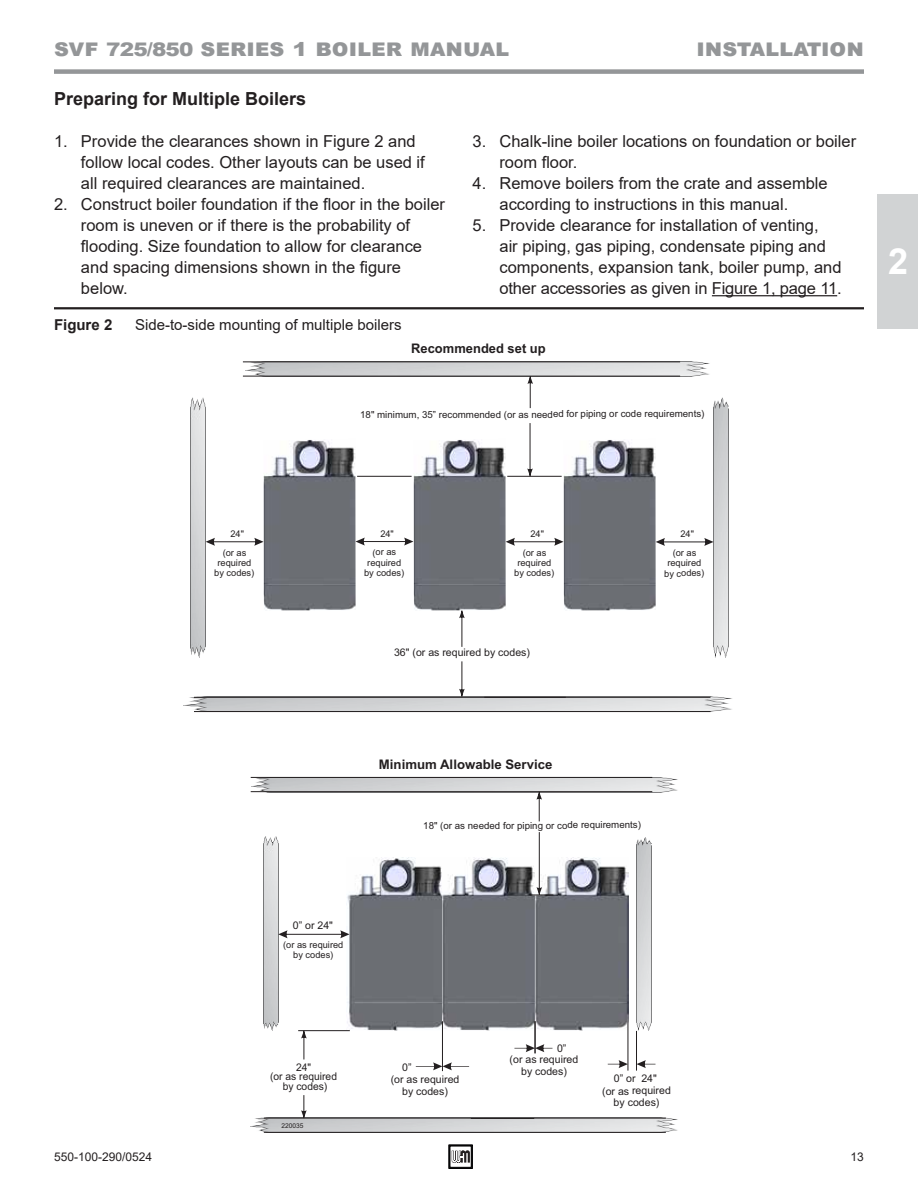
<style>
.page{position:relative;width:918px;height:1188px;background:#fff}
.page>*{position:absolute;margin:0;border:0;box-sizing:border-box;transform-origin:0 0}
.t1{font:700 36px "Arial";color:#fff}
.t2{font:900 24px "Arial";letter-spacing:.03em;color:#949698}
.t3{font:700 18px "Arial";color:#231f20}
.t4{font:16.5px/21px "Arial";color:#231f20}
.t5{font:15px "Arial";color:#231f20}
.t6{font:700 15px "Arial";color:#231f20}
.t7{font:700 13.2px "Arial";letter-spacing:-.005em;color:#231f20}
.t8{font:12px "Arial";color:#231f20}
.t9{font:10.5px/12px "Arial";letter-spacing:-.005em;color:#231f20;text-align:center}
.t10{font:9.75px "Arial";letter-spacing:-.005em;color:#231f20}
.t11{font:9.3px/10.4px "Arial";color:#231f20;text-align:center}
.t12{font:6.6px "Arial";color:#231f20}
.s1{font-size:18.75px}
.s2{font-size:19.2px}
</style>
<div class="page">
<svg style="left:449px;top:1145px;width:23px;height:23px"></svg>
<div style="left:54px;top:69px;width:810px;height:5px;background:#949698"></div>
<div style="left:878px;top:194px;width:40px;height:134px;background:#d1d3d4"></div>
<hr style="left:712px;top:295px;width:125px;height:1px;background:#231f20">
<hr style="left:54px;top:307px;width:810px;height:2px;background:#231f20">
<img style="left:637px;top:837px;width:15px;height:194px">
<img style="left:251px;top:777px;width:427px;height:15px">
<hr style="left:251px;top:777px;width:401px;height:1px;background:#231f20">
<hr style="left:251px;top:791px;width:401px;height:1px;background:#231f20">
<img style="left:251px;top:1118px;width:427px;height:15px">
<hr style="left:264px;top:1118px;width:402px;height:1px;background:#231f20">
<hr style="left:264px;top:1132px;width:402px;height:1px;background:#231f20">
<img style="left:263px;top:836px;width:15px;height:195px">
<img style="left:535px;top:857px;width:94px;height:174px">
<img style="left:442px;top:858px;width:93px;height:173px">
<img style="left:347px;top:857px;width:95px;height:174px">
<svg style="left:278px;top:930px;width:72px;height:8px"></svg>
<svg style="left:637px;top:1060px;width:18px;height:8px"></svg>
<svg style="left:608px;top:1060px;width:20px;height:8px"></svg>
<hr style="left:628px;top:1021px;width:1px;height:50px;background:#231f20">
<hr style="left:636px;top:1031px;width:1px;height:40px;background:#231f20">
<svg style="left:301px;top:1095px;width:6px;height:23px"></svg>
<svg style="left:301px;top:1031px;width:6px;height:28px"></svg>
<hr style="left:298px;top:1030px;width:52px;height:1px;background:#231f20">
<svg style="left:536px;top:792px;width:6px;height:29px"></svg>
<svg style="left:530px;top:832px;width:23px;height:64px"></svg>
<svg style="left:416px;top:1062px;width:53px;height:8px"></svg>
<hr style="left:442px;top:1021px;width:1px;height:50px;background:#231f20">
<svg style="left:514px;top:1044px;width:38px;height:8px"></svg>
<hr style="left:535px;top:1021px;width:1px;height:32px;background:#231f20">
<img style="left:246px;top:362px;width:464px;height:15px">
<img style="left:714px;top:397px;width:15px;height:261px">
<hr style="left:243px;top:362px;width:437px;height:1px;background:#231f20">
<hr style="left:243px;top:376px;width:437px;height:1px;background:#231f20">
<hr style="left:357px;top:476px;width:55px;height:1px;background:#231f20">
<img style="left:184px;top:697px;width:548px;height:15px">
<hr style="left:194px;top:697px;width:517px;height:1px;background:#231f20">
<hr style="left:194px;top:711px;width:517px;height:1px;background:#231f20">
<svg style="left:459px;top:661px;width:6px;height:36px"></svg>
<svg style="left:459px;top:610px;width:6px;height:37px"></svg>
<svg style="left:527px;top:423px;width:6px;height:53px"></svg>
<svg style="left:527px;top:376px;width:6px;height:32px"></svg>
<img style="left:191px;top:397px;width:15px;height:261px">
<svg style="left:206px;top:538px;width:58px;height:8px"></svg>
<hr style="left:507px;top:476px;width:55px;height:1px;background:#231f20">
<img style="left:264px;top:440px;width:92px;height:170px">
<svg style="left:656px;top:538px;width:58px;height:8px"></svg>
<svg style="left:506px;top:538px;width:58px;height:8px"></svg>
<svg style="left:356px;top:538px;width:57px;height:8px"></svg>
<img style="left:564px;top:440px;width:92px;height:170px">
<img style="left:414px;top:440px;width:92px;height:170px">
<h2 class="t2" style="left:54px;top:30px;width:457px">svf <span class="s1">725/850</span> series <span class="s2">1</span> boiler manual</h2>
<h2 class="t2" style="left:696px;top:30px;width:169px">I nstallation</h2>
<p class="t3" style="left:54px;top:86px;width:254px">Preparing for Multiple Boilers</p>
<p class="t4" style="left:81px;top:131px;width:345px;text-indent:-27px">1. Provide the clearances shown in Figure 2 and follow local codes. Other layouts can be used if all required clearances are maintained.</p>
<p class="t4" style="left:81px;top:194px;width:366px;text-indent:-27px">2. Construct boiler foundation if the floor in the boiler room is uneven or if there is the probability of flooding. Size foundation to allow for clearance and spacing dimensions shown in the figure below.</p>
<p class="t6" style="left:54px;top:315px;width:60px">Figure 2</p>
<p class="t5" style="left:135px;top:315px;width:268px">Side-to-side mounting of multiple boilers</p>
<p class="t4" style="left:499px;top:131px;width:358px;text-indent:-27px">3. Chalk-line boiler locations on foundation or boiler room floor.</p>
<p class="t4" style="left:499px;top:173px;width:330px;text-indent:-27px">4. Remove boilers from the crate and assemble according to instructions in this manual.</p>
<p class="t4" style="left:499px;top:215px;width:344px;text-indent:-27px">5. Provide clearance for installation of venting,<br>air piping, gas piping, condensate piping and components, expansion tank, boiler pump, and other accessories as given in Figure 1, page 11.</p>
<p class="t7" style="left:411px;top:339px;width:136px">Recommended set up</p>
<p class="t10" style="left:360px;top:407px;width:346px">18" minimum, 35” recommended (or as needed for piping or code requirements)</p>
<h1 class="t1" style="left:888px;top:236px;width:22px">2</h1>
<p class="t11" style="left:223px;top:524px;width:25px;line-height:18.9px">24" (or as</p>
<p class="t11" style="left:214px;top:557px;width:42px">required by codes)</p>
<p class="t11" style="left:373px;top:524px;width:25px;line-height:18.9px">24" (or as</p>
<p class="t11" style="left:364px;top:557px;width:42px">required by codes)</p>
<p class="t11" style="left:523px;top:524px;width:25px;line-height:18.9px">24" (or as</p>
<p class="t11" style="left:514px;top:557px;width:42px">required by codes)</p>
<p class="t9" style="left:394px;top:646px;width:138px">36" (or as required by codes)</p>
<p class="t11" style="left:673px;top:524px;width:25px;line-height:18.9px">24" (or as</p>
<p class="t11" style="left:664px;top:558px;width:42px">required by codes)</p>
<p class="t7" style="left:379px;top:755px;width:175px">Minimum Allowable Service</p>
<p class="t9" style="left:293px;top:919px;width:42px">0” or 24"</p>
<p class="t11" style="left:283px;top:939px;width:62px">(or as required by codes)</p>
<p class="t10" style="left:423px;top:818px;width:219px">18" (or as needed for piping or code requirements)</p>
<p class="t9" style="left:270px;top:1062px;width:68px;line-height:9.4px">24"<br>(or as required by codes)</p>
<p class="t9" style="left:402px;top:1061px;width:11px">0”</p>
<p class="t9" style="left:391px;top:1073px;width:70px">(or as required</p>
<p class="t9" style="left:402px;top:1085px;width:47px">by codes)</p>
<p class="t12" style="left:281px;top:1121px;width:24px">220035</p>
<p class="t9" style="left:557px;top:1042px;width:11px">0”</p>
<p class="t9" style="left:510px;top:1053px;width:70px">(or as required</p>
<p class="t9" style="left:521px;top:1065px;width:47px">by codes)</p>
<p class="t9" style="left:602px;top:1072px;width:70px">0” or 24"<br>(or as required by codes)</p>
<p class="t8" style="left:54px;top:1148px;width:100px">550-100-290/0524</p>
<p class="t8" style="left:851px;top:1148px;width:15px">13</p>
</div>
